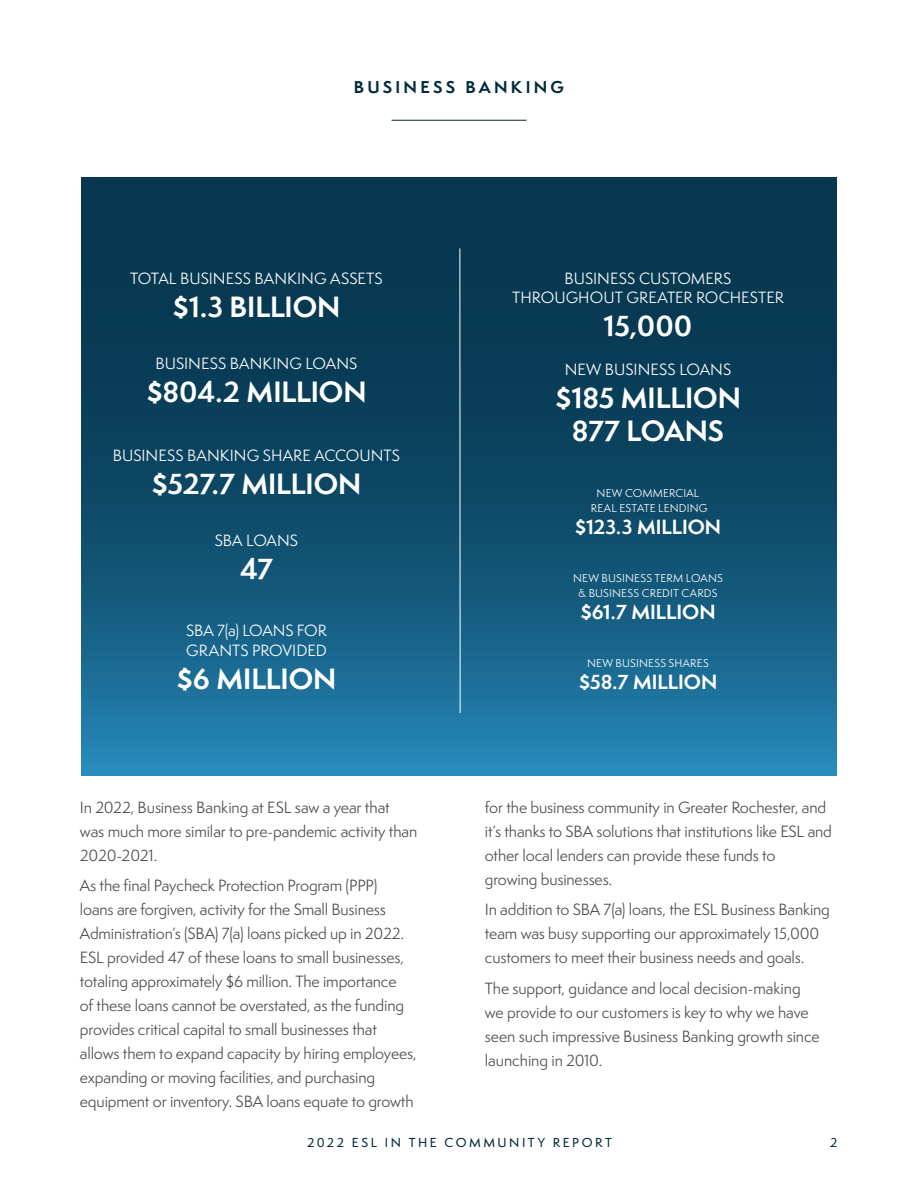
<style>
.page{position:relative;width:918px;height:1188px;background:#fff}
.page>*{position:absolute;margin:0;border:0;box-sizing:border-box;transform-origin:0 0}
.t1{font:700 27px "Semplicita Pro";color:#fff}
.t2{font:700 18.9px "Semplicita Pro";color:#fff}
.ESL_AR_Heading_Blu_0{font:700 15.75px "Semplicita Pro";letter-spacing:.205em;color:#002a3a}
.ESL_AR_BodyCopyGry{font:15px/24px "Semplicita Pro";letter-spacing:-.01em;color:#4b4b4b}
.t3{font:15px/19.5px "Semplicita Pro";color:#fff}
.t4{font:500 12px "Semplicita Pro";letter-spacing:.21em;color:#002a3a}
.t5{font:10.5px/15px "Semplicita Pro";letter-spacing:.015em;color:#fff;text-align:center}
</style>
<div class="page">
<svg style="left:81px;top:177px;width:756px;height:598px;background:#104f6f"></svg>
<hr style="left:392px;top:120px;width:134px;height:1px;background:#002a3a">
<hr style="left:459px;top:248px;width:2px;height:465px;background:#fff">
<p class="ESL_AR_Heading_Blu_0" style="left:354px;top:75px;width:212px">BUSINESS BANKING</p>
<p class="t3" style="left:130px;top:268px;width:254px">TOTAL BUSINESS BANKING ASSETS</p>
<p class="t1" style="left:172px;top:287px;width:170px">$1.3 BILLION</p>
<p class="t3" style="left:156px;top:354px;width:203px">BUSINESS BANKING LOANS</p>
<p class="t1" style="left:146px;top:372px;width:222px">$804.2 MILLION</p>
<p class="t3" style="left:113px;top:445px;width:289px">BUSINESS BANKING SHARE ACCOUNTS</p>
<p class="t1" style="left:152px;top:464px;width:211px">$527.7 MILLION</p>
<p class="t3" style="left:215px;top:531px;width:85px">SBA LOANS</p>
<p class="t1" style="left:240px;top:549px;width:34px">47</p>
<p class="t3" style="left:186px;top:621px;width:142px">SBA 7(a) LOANS FOR<br>GRANTS PROVIDED</p>
<p class="t1" style="left:177px;top:659px;width:161px">$6 MILLION</p>
<p class="ESL_AR_BodyCopyGry" style="left:80px;top:795px;width:339px">In 2022, Business Banking at ESL saw a year that was much more similar to pre-pandemic activity than<br>2020-2021.</p>
<p class="ESL_AR_BodyCopyGry" style="left:80px;top:874px;width:338px">As the final Paycheck Protection Program (PPP)<br>loans are forgiven, activity for the Small Business Administration’s (SBA) 7(a) loans picked up in 2022.<br>ESL provided 47 of these loans to small businesses, totaling approximately $6 million. The importance<br>of these loans cannot be overstated, as the funding provides critical capital to small businesses that allows them to expand capacity by hiring employees, expanding or moving facilities, and purchasing equipment or inventory. SBA loans equate to growth</p>
<p class="t3" style="left:512px;top:268px;width:273px;text-align:center">BUSINESS CUSTOMERS<br>THROUGHOUT GREATER ROCHESTER</p>
<p class="t1" style="left:604px;top:306px;width:90px">15,000</p>
<p class="t3" style="left:565px;top:360px;width:168px">NEW BUSINESS LOANS</p>
<p class="t1" style="left:555px;top:378px;width:187px">$185 MILLION</p>
<p class="t1" style="left:572px;top:411px;width:154px">877 LOANS</p>
<p class="t5" style="left:591px;top:485px;width:118px">NEW COMMERCIAL<br>REAL ESTATE LENDING</p>
<p class="t2" style="left:575px;top:512px;width:148px">$123.3 MILLION</p>
<p class="t5" style="left:573px;top:570px;width:151px">NEW BUSINESS TERM LOANS</p>
<p class="t5" style="left:578px;top:585px;width:141px">&amp; BUSINESS CREDIT CARDS</p>
<p class="t2" style="left:580px;top:597px;width:137px">$61.7 MILLION</p>
<p class="t5" style="left:587px;top:655px;width:123px">NEW BUSINESS SHARES</p>
<p class="t2" style="left:579px;top:667px;width:140px">$58.7 MILLION</p>
<p class="ESL_AR_BodyCopyGry" style="left:485px;top:795px;width:349px">for the business community in Greater Rochester, and it’s thanks to SBA solutions that institutions like ESL and other local lenders can provide these funds to<br>growing businesses.</p>
<p class="ESL_AR_BodyCopyGry" style="left:485px;top:898px;width:347px">In addition to SBA 7(a) loans, the ESL Business Banking team was busy supporting our approximately 15,000 customers to meet their business needs and goals.</p>
<p class="ESL_AR_BodyCopyGry" style="left:485px;top:976px;width:336px">The support, guidance and local decision-making we provide to our customers is key to why we have seen such impressive Business Banking growth since launching in 2010.</p>
<p class="t4" style="left:307px;top:1134px;width:306px">2022 ESL IN THE COMMUNITY REPORT</p>
<p class="t4" style="left:830px;top:1134px;width:9px">2</p>
</div>
